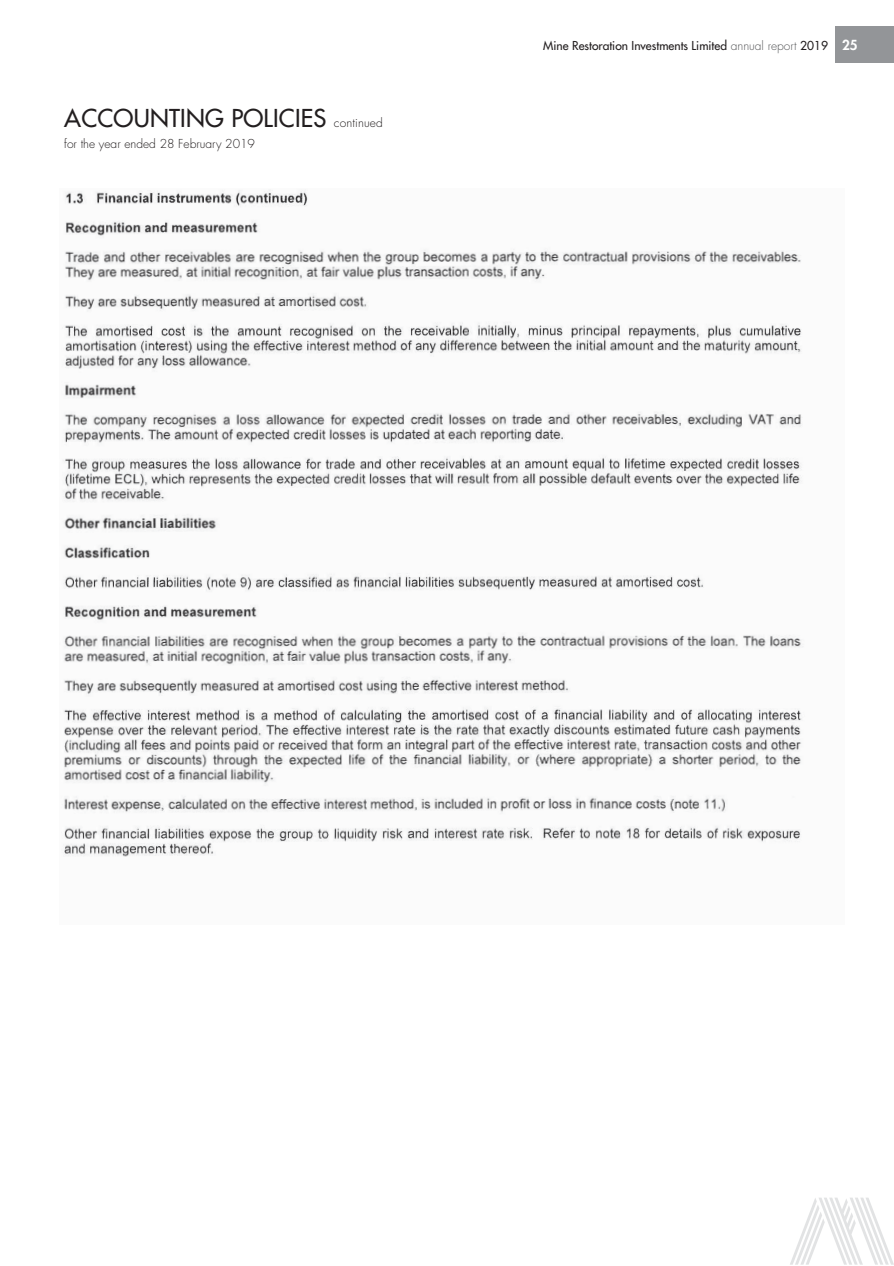
<style>
.page{position:relative;width:894px;height:1266px;background:#fff}
.page>*{position:absolute;margin:0;border:0;box-sizing:border-box;transform-origin:0 0}
.t1{font:500 24px "Futura Std";letter-spacing:.01em;color:#231f20}
.t2{font:500 12px "Futura Std";color:#231f20}
.t3{font:300 12px "Futura Std";color:#231f20}
.s1{font-weight:300;font-size:12px}
.s2{font-weight:300;color:#58595b}
.s3{font-weight:800;font-size:13.5px;color:#fff}
</style>
<div class="page">
<svg style="left:790px;top:1197px;width:103px;height:67px"></svg>
<div style="left:835px;top:27px;width:58px;height:36px;background:#939598"></div>
<img style="left:62px;top:190px;width:741px;height:667px">
<h1 class="t1" style="left:64px;top:107px;width:320px">ACCOUNTING POLICIES <span class="s1">continued</span></h1>
<p class="t3" style="left:64px;top:138px;width:192px">for the year ended 28 February 2019</p>
<p class="t2" style="left:543px;top:40px;width:316px">Mine Restoration Investments Limited <span class="s2">annual report</span> 2019 <span class="s3">25</span></p>
</div>
